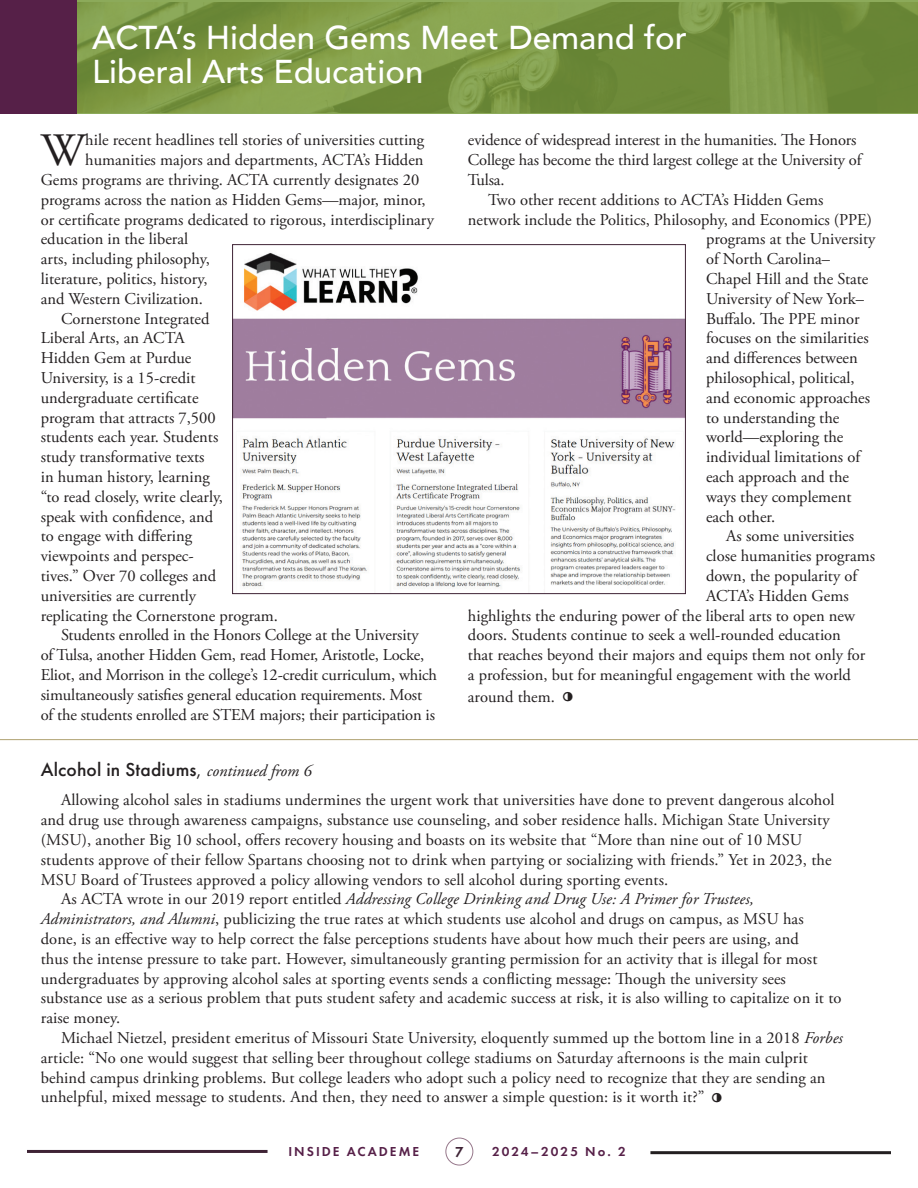
<style>
.page{position:relative;width:918px;height:1188px;background:#fff}
.page>*{position:absolute;margin:0;border:0;box-sizing:border-box;transform-origin:0 0}
.t1{font:46.35px "Adobe Garamond Pro";color:#231f20}
.t2{font:45px "Castellar MT Std";color:#231f20}
.t3{font:500 33px/33.8px "Avenir";color:#fff}
.t4{font:500 19.5px "Futura PT";letter-spacing:.01em;color:#231f20}
.t5{font:16.5px "Adobe Garamond Pro";color:#231f20}
.t6{font:italic 16.5px "Adobe Garamond Pro";letter-spacing:.005em;color:#231f20}
.t7{font:600 15px "Futura PT";color:#3e2335}
.t8{font:600 13.5px "Futura PT";letter-spacing:.15em;color:#562048}
.s1{font-weight:400}
.s2{font-family:"Adobe Garamond Pro";font-weight:400;font-style:italic;font-size:16.5px}
.s3{font-style:normal}
.s4{font-style:italic}
</style>
<div class="page">
<div style="left:445px;top:1138px;width:28px;height:27px;border:1px solid #97788b;border-radius:50%"></div>
<hr style="left:650px;top:1151px;width:241px;height:3px;background:#231f20">
<hr style="left:27px;top:1150px;width:241px;height:3px;background:#3e2335">
<svg style="left:77px;top:0;width:841px;height:113px;background:#789442"></svg>
<div style="left:0;top:0;width:77px;height:114px;background:#562048"></div>
<hr style="left:0;top:739px;width:918px;height:1px;background:#afa171">
<img style="left:234px;top:252px;width:450px;height:336px">
<div style="left:232px;top:244px;width:454px;height:350px;border:1px solid #3e2335"></div>
<h3 class="t3" style="left:92px;top:19px;width:596px">ACTA’s Hidden Gems Meet Demand for<br>Liberal Arts Education</h3>
<h1 class="t1" style="left:41px;top:123px;width:46px">W</h1>
<p class="t5" style="left:85px;top:130px;width:340px">hile recent headlines tell stories of universities cutting</p>
<p class="t5" style="left:85px;top:150px;width:340px">humanities majors and departments, ACTA’s Hidden</p>
<p class="t5" style="left:41px;top:170px;width:380px">Gems programs are thriving. ACTA currently designates 20</p>
<p class="t5" style="left:41px;top:190px;width:386px">programs across the nation as Hidden Gems—major, minor,</p>
<p class="t5" style="left:41px;top:209px;width:395px">or certificate programs dedicated to rigorous, interdisciplinary</p>
<p class="t5" style="left:41px;top:229px;width:149px">education in the liberal</p>
<p class="t5" style="left:41px;top:249px;width:171px">arts, including philosophy,</p>
<p class="t5" style="left:41px;top:269px;width:168px">literature, politics, history,</p>
<p class="t5" style="left:41px;top:289px;width:164px">and Western Civilization.</p>
<p class="t5" style="left:61px;top:308px;width:150px">Cornerstone Integrated</p>
<p class="t5" style="left:41px;top:328px;width:146px">Liberal Arts, an ACTA</p>
<p class="t5" style="left:41px;top:348px;width:152px">Hidden Gem at Purdue</p>
<p class="t5" style="left:41px;top:368px;width:156px">University, is a 15-credit</p>
<p class="t5" style="left:41px;top:388px;width:159px">undergraduate certificate</p>
<p class="t5" style="left:41px;top:407px;width:176px">program that attracts 7,500</p>
<p class="t5" style="left:41px;top:427px;width:179px">students each year. Students</p>
<p class="t5" style="left:41px;top:447px;width:165px">study transformative texts</p>
<p class="t5" style="left:41px;top:467px;width:171px">in human history, learning</p>
<p class="t5" style="left:41px;top:487px;width:184px">“to read closely, write clearly,</p>
<p class="t5" style="left:41px;top:506px;width:174px">speak with confidence, and</p>
<p class="t5" style="left:41px;top:526px;width:153px">to engage with differing</p>
<p class="t5" style="left:41px;top:546px;width:155px">viewpoints and perspec-</p>
<p class="t5" style="left:41px;top:566px;width:177px">tives.” Over 70 colleges and</p>
<p class="t5" style="left:41px;top:586px;width:157px">universities are currently</p>
<p class="t5" style="left:41px;top:605px;width:239px">replicating the Cornerstone program.</p>
<p class="t5" style="left:61px;top:625px;width:359px">Students enrolled in the Honors College at the University</p>
<p class="t5" style="left:41px;top:645px;width:385px">of Tulsa, another Hidden Gem, read Homer, Aristotle, Locke,</p>
<p class="t5" style="left:41px;top:665px;width:398px">Eliot, and Morrison in the college’s 12-credit curriculum, which</p>
<p class="t5" style="left:41px;top:685px;width:383px">simultaneously satisfies general education requirements. Most</p>
<p class="t5" style="left:41px;top:704px;width:396px">of the students enrolled are STEM majors; their participation is</p>
<p class="t4" style="left:41px;top:758px;width:272px">Alcohol in Stadiums<span class="s1">,</span> <span class="s2">continued from 6</span></p>
<p class="t5" style="left:468px;top:130px;width:390px">evidence of widespread interest in the humanities. The Honors</p>
<p class="t5" style="left:468px;top:150px;width:395px">College has become the third largest college at the University of</p>
<p class="t5" style="left:468px;top:170px;width:38px">Tulsa.</p>
<p class="t5" style="left:488px;top:190px;width:337px">Two other recent additions to ACTA’s Hidden Gems</p>
<p class="t5" style="left:468px;top:209px;width:406px">network include the Politics, Philosophy, and Economics (PPE)</p>
<p class="t5" style="left:706px;top:229px;width:171px">programs at the University</p>
<p class="t5" style="left:706px;top:249px;width:126px">of North Carolina–</p>
<p class="t5" style="left:706px;top:269px;width:164px">Chapel Hill and the State</p>
<p class="t5" style="left:706px;top:289px;width:159px">University of New York–</p>
<p class="t5" style="left:706px;top:308px;width:155px">Buffalo. The PPE minor</p>
<p class="t5" style="left:706px;top:328px;width:164px">focuses on the similarities</p>
<p class="t5" style="left:706px;top:348px;width:153px">and differences between</p>
<p class="t5" style="left:706px;top:368px;width:150px">philosophical, political,</p>
<p class="t5" style="left:706px;top:388px;width:166px">and economic approaches</p>
<p class="t5" style="left:706px;top:407px;width:135px">to understanding the</p>
<p class="t5" style="left:706px;top:427px;width:139px">world—exploring the</p>
<p class="t5" style="left:706px;top:447px;width:156px">individual limitations of</p>
<p class="t5" style="left:706px;top:467px;width:145px">each approach and the</p>
<p class="t5" style="left:706px;top:487px;width:147px">ways they complement</p>
<p class="t5" style="left:706px;top:506px;width:71px">each other.</p>
<p class="t5" style="left:726px;top:526px;width:129px">As some universities</p>
<p class="t5" style="left:706px;top:546px;width:171px">close humanities programs</p>
<p class="t5" style="left:706px;top:566px;width:153px">down, the popularity of</p>
<p class="t5" style="left:706px;top:586px;width:144px">ACTA’s Hidden Gems</p>
<p class="t5" style="left:468px;top:605px;width:389px">highlights the enduring power of the liberal arts to open new</p>
<p class="t5" style="left:468px;top:625px;width:374px">doors. Students continue to seek a well-rounded education</p>
<p class="t5" style="left:468px;top:645px;width:399px">that reaches beyond their majors and equips them not only for</p>
<p class="t5" style="left:468px;top:665px;width:385px">a profession, but for meaningful engagement with the world</p>
<p class="t5" style="left:468px;top:686px;width:88px">around them.</p>
<h2 class="t2" style="left:559px;top:670px;width:17px">•</h2>
<p class="t5" style="left:61px;top:790px;width:775px">Allowing alcohol sales in stadiums undermines the urgent work that universities have done to prevent dangerous alcohol</p>
<p class="t5" style="left:41px;top:810px;width:790px">and drug use through awareness campaigns, substance use counseling, and sober residence halls. Michigan State University</p>
<p class="t5" style="left:41px;top:830px;width:763px">(MSU), another Big 10 school, offers recovery housing and boasts on its website that “More than nine out of 10 MSU</p>
<p class="t5" style="left:41px;top:850px;width:792px">students approve of their fellow Spartans choosing not to drink when partying or socializing with friends.” Yet in 2023, the</p>
<p class="t5" style="left:41px;top:870px;width:629px">MSU Board of Trustees approved a policy allowing vendors to sell alcohol during sporting events.</p>
<p class="t6" style="left:61px;top:889px;width:694px"><span class="s3">As ACTA wrote in our 2019 report entitled</span> Addressing College Drinking and Drug Use: A Primer for Trustees,</p>
<p class="t5" style="left:41px;top:909px;width:764px"><span class="s4">Administrators, and Alumni</span>, publicizing the true rates at which students use alcohol and drugs on campus, as MSU has</p>
<p class="t5" style="left:41px;top:929px;width:760px">done, is an effective way to help correct the false perceptions students have about how much their peers are using, and</p>
<p class="t5" style="left:41px;top:949px;width:778px">thus the intense pressure to take part. However, simultaneously granting permission for an activity that is illegal for most</p>
<p class="t5" style="left:41px;top:969px;width:747px">undergraduates by approving alcohol sales at sporting events sends a conflicting message: Though the university sees</p>
<p class="t5" style="left:41px;top:988px;width:802px">substance use as a serious problem that puts student safety and academic success at risk, it is also willing to capitalize on it to</p>
<p class="t5" style="left:41px;top:1008px;width:81px">raise money.</p>
<p class="t5" style="left:61px;top:1028px;width:783px">Michael Nietzel, president emeritus of Missouri State University, eloquently summed up the bottom line in a 2018 <span class="s4">Forbes</span></p>
<p class="t5" style="left:41px;top:1048px;width:769px">article: “No one would suggest that selling beer throughout college stadiums on Saturday afternoons is the main culprit</p>
<p class="t5" style="left:41px;top:1068px;width:786px">behind campus drinking problems. But college leaders who adopt such a policy need to recognize that they are sending an</p>
<p class="t5" style="left:41px;top:1087px;width:665px">unhelpful, mixed message to students. And then, they need to answer a simple question: is it worth it?”</p>
<h2 class="t2" style="left:709px;top:1071px;width:17px">•</h2>
<p class="t8" style="left:288px;top:1143px;width:132px">INSIDE ACADEME</p>
<p class="t7" style="left:455px;top:1142px;width:10px">7</p>
<p class="t8" style="left:492px;top:1143px;width:135px">2024–2025 No. 2</p>
</div>
